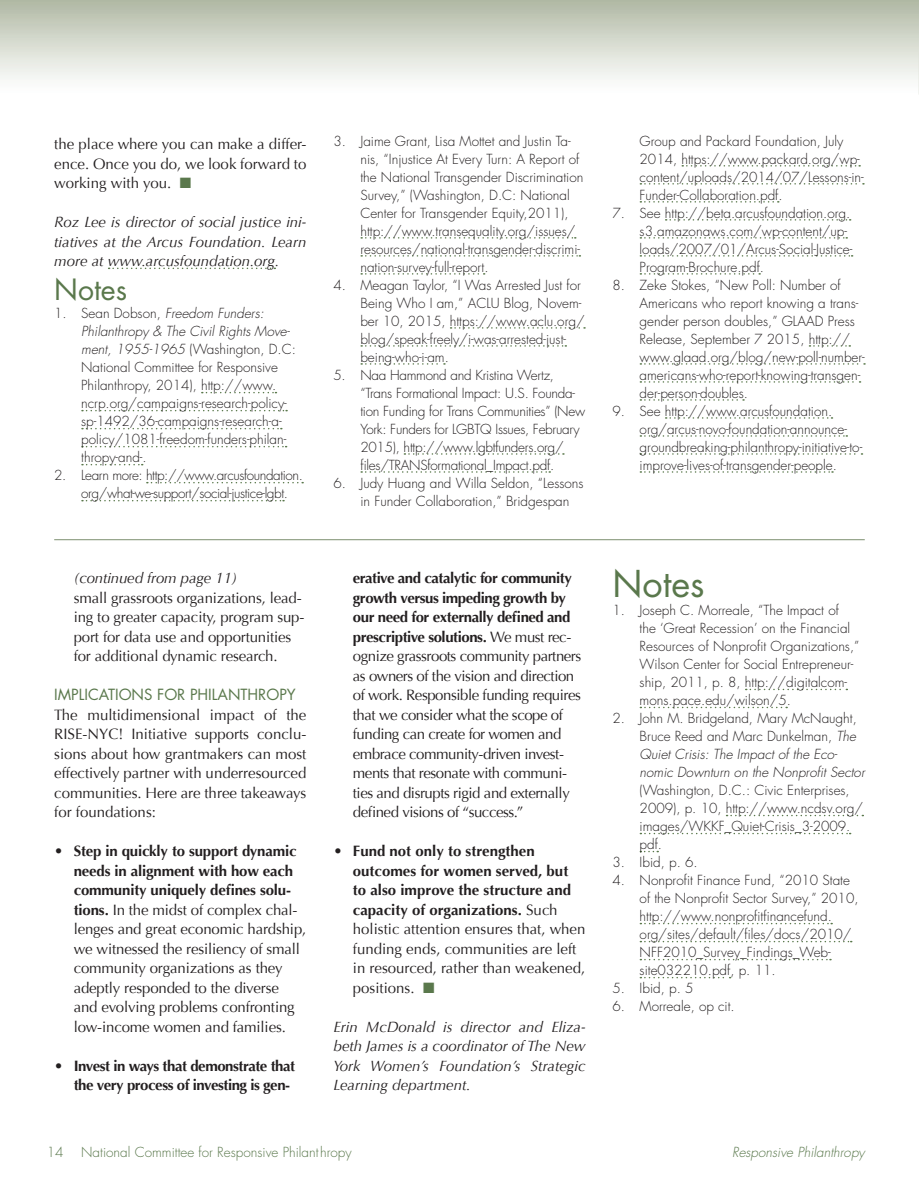
<style>
.page{position:relative;width:919px;height:1189px;background:#fff}
.page>*{position:absolute;margin:0;border:0;box-sizing:border-box;transform-origin:0 0}
.t1{font:36px "Futura";color:#5a784c}
.t2{font:28.5px "Futura";color:#5a784c}
.t3{font:15px/19.5px "Optima";letter-spacing:-.01em;color:#231f20}
.t4{font:15px/19.5px "Optima";letter-spacing:-.03em;color:#231f20}
.t5{font:italic 15px/19.5px "Optima";color:#231f20;text-align:justify}
.t6{font:700 15px/19.5px "Optima";letter-spacing:-.03em;color:#231f20}
.t7{font:15px "Futura";color:#5a784c}
.t8{font:300 13.5px/18px "Futura";color:#231f20}
.t9{font:300 13.5px/18px "Futura";letter-spacing:-.02em;color:#231f20}
.t10{font:italic 300 13.5px/18px "Futura";color:#231f20}
.t11{font:300 13.5px/18px "Futura";letter-spacing:-.03em;color:#231f20}
.t12{font:300 13.5px "Futura";color:#5a784c}
.t13{font:italic 300 13.5px "Futura";color:#5a784c}
.s1{color:#5a784c}
.s2{font-style:italic}
.s3{font-weight:700}
.s4{font-weight:400}
.s5{font-style:normal}
</style>
<div class="page">
<svg style="left:109px;top:267px;width:166px;height:2px"></svg>
<svg style="left:202px;top:392px;width:74px;height:1px"></svg>
<svg style="left:82px;top:410px;width:205px;height:1px"></svg>
<svg style="left:82px;top:428px;width:200px;height:1px"></svg>
<svg style="left:82px;top:446px;width:204px;height:1px"></svg>
<svg style="left:82px;top:464px;width:61px;height:1px"></svg>
<svg style="left:147px;top:482px;width:156px;height:1px"></svg>
<svg style="left:82px;top:500px;width:202px;height:1px"></svg>
<svg style="left:361px;top:237px;width:214px;height:1px"></svg>
<svg style="left:361px;top:255px;width:219px;height:1px"></svg>
<svg style="left:361px;top:273px;width:123px;height:1px"></svg>
<svg style="left:450px;top:327px;width:135px;height:1px"></svg>
<svg style="left:361px;top:345px;width:205px;height:1px"></svg>
<svg style="left:361px;top:363px;width:84px;height:1px"></svg>
<svg style="left:404px;top:453px;width:160px;height:1px"></svg>
<svg style="left:361px;top:471px;width:189px;height:1px"></svg>
<svg style="left:682px;top:165px;width:178px;height:1px"></svg>
<svg style="left:640px;top:183px;width:223px;height:1px"></svg>
<svg style="left:640px;top:201px;width:138px;height:1px"></svg>
<svg style="left:665px;top:219px;width:185px;height:1px"></svg>
<svg style="left:640px;top:237px;width:207px;height:1px"></svg>
<svg style="left:640px;top:255px;width:212px;height:1px"></svg>
<svg style="left:640px;top:273px;width:120px;height:1px"></svg>
<svg style="left:809px;top:345px;width:41px;height:1px"></svg>
<svg style="left:640px;top:363px;width:224px;height:1px"></svg>
<svg style="left:640px;top:381px;width:220px;height:1px"></svg>
<svg style="left:640px;top:399px;width:104px;height:1px"></svg>
<svg style="left:665px;top:417px;width:167px;height:1px"></svg>
<svg style="left:640px;top:435px;width:207px;height:1px"></svg>
<svg style="left:640px;top:453px;width:222px;height:1px"></svg>
<svg style="left:640px;top:471px;width:192px;height:1px"></svg>
<div style="left:0;top:0;width:918px;height:95px;background:linear-gradient(to bottom,#b2b9a5,#fff)"></div>
<hr style="left:918px;top:0;width:1px;height:1188px;background:#dfe2d8">
<hr style="left:54px;top:539px;width:810px;height:1px;background:#7c906f">
<svg style="left:745px;top:688px;width:102px;height:2px"></svg>
<svg style="left:640px;top:706px;width:147px;height:2px"></svg>
<svg style="left:726px;top:814px;width:137px;height:2px"></svg>
<svg style="left:640px;top:832px;width:210px;height:2px"></svg>
<svg style="left:640px;top:850px;width:18px;height:2px"></svg>
<svg style="left:640px;top:922px;width:192px;height:2px"></svg>
<svg style="left:640px;top:940px;width:211px;height:2px"></svg>
<svg style="left:640px;top:958px;width:190px;height:2px"></svg>
<svg style="left:640px;top:976px;width:90px;height:2px"></svg>
<svg style="left:917px;top:0;width:2px;height:95px"></svg>
<p class="t3" style="left:54px;top:134px;width:254px;text-align:justify">the place where you can make a differ&shy;ence. Once you do, we look forward to working with you. <span class="s1">■</span></p>
<p class="t5" style="left:54px;top:212px;width:254px">Roz Lee is director of social justice ini&shy;tiatives at the Arcus Foundation. Learn more at www.arcusfoundation.org.</p>
<h2 class="t2" style="left:54px;top:271px;width:74px">Notes</h2>
<p class="t8" style="left:81px;top:305px;width:216px;text-indent:-27px">1. Sean Dobson, <span class="s2">Freedom Funders:<br>Philanthropy &amp; The Civil Rights Move&shy;ment, 1955-1965</span> (Washington, D.C:<br>National Committee for Responsive Philanthropy, 2014), http://www. ncrp.org/campaigns-research-policy&shy;sp-1492/36-campaigns-research-a&shy;policy/1081-freedom-funders-philan&shy;thropy-and-.</p>
<p class="t11" style="left:81px;top:467px;width:223px;text-indent:-27px">2. Learn more: http://www.arcusfoundation. org/what-we-support/social-justice-lgbt.</p>
<p class="t5" style="left:74px;top:568px;width:165px">(continued from page 11)</p>
<p class="t3" style="left:74px;top:588px;width:232px">small grassroots organizations, lead&shy;ing to greater capacity, program sup&shy;port for data use and opportunities for additional dynamic research.</p>
<p class="t7" style="left:54px;top:685px;width:243px">IMPLICATIONS FOR PHILANTHROPY</p>
<p class="t3" style="left:54px;top:705px;width:254px;text-align:justify">The multidimensional impact of the RISE-NYC! Initiative supports conclu&shy;sions about how grantmakers can most effectively partner with underresourced communities. Here are three takeaways for foundations:</p>
<p class="t3" style="left:74px;top:841px;width:234px;text-indent:-20px">• <span class="s3">Step in quickly to support dynamic needs in alignment with how each community uniquely defines solu&shy;tions.</span> In the midst of complex chal&shy;lenges and great economic hardship, we witnessed the resiliency of small community organizations as they adeptly responded to the diverse and evolving problems confronting low-income women and families.</p>
<p class="t6" style="left:74px;top:1056px;width:223px;text-indent:-20px"><span class="s4">•</span> Invest in ways that demonstrate that the very process of investing is gen-</p>
<p class="t8" style="left:360px;top:132px;width:224px;text-indent:-27px">3. Jaime Grant, Lisa Mottet and Justin Ta&shy;nis, “Injustice At Every Turn: A Report of the National Transgender Discrimination Survey,” (Washington, D.C: National Center for Transgender Equity,2011), http://www.transequality.org/issues/ resources/national-transgender-discrimi&shy;nation-survey-full-report.</p>
<p class="t8" style="left:360px;top:276px;width:226px;text-indent:-27px">4. Meagan Taylor, “I Was Arrested Just for Being Who I am,” ACLU Blog, Novem&shy;ber 10, 2015, https://www.aclu.org/ blog/speak-freely/i-was-arrested-just&shy;being-who-i-am.</p>
<p class="t9" style="left:360px;top:366px;width:226px;text-indent:-27px">5. Naa Hammond and Kristina Wertz, “Trans Formational Impact: U.S. Founda&shy;tion Funding for Trans Communities” (New York: Funders for LGBTQ Issues, February 2015), http://www.lgbtfunders.org/ files/TRANSformational_Impact.pdf.</p>
<p class="t8" style="left:360px;top:474px;width:225px;text-indent:-27px">6. Judy Huang and Willa Seldon, “Lessons in Funder Collaboration,” Bridgespan</p>
<p class="t4" style="left:353px;top:568px;width:230px"><span class="s3">erative and catalytic for community growth versus impeding growth by our need for externally defined and prescriptive solutions.</span> We must rec&shy;ognize grassroots community partners as owners of the vision and direction of work. Responsible funding requires that we consider what the scope of funding can create for women and embrace community-driven invest&shy;ments that resonate with communi&shy;ties and disrupts rigid and externally defined visions of “success.”</p>
<p class="t3" style="left:353px;top:841px;width:234px;text-indent:-20px">• <span class="s3">Fund not only to strengthen outcomes for women served, but to also improve the structure and capacity of organizations.</span> Such holistic attention ensures that, when funding ends, communities are left in resourced, rather than weakened, positions. <span class="s1">■</span></p>
<p class="t5" style="left:333px;top:1017px;width:253px">Erin McDonald is director and Eliza&shy;beth James is a coordinator of The New York Women’s Foundation’s Strategic Learning department.</p>
<p class="t8" style="left:639px;top:132px;width:225px">Group and Packard Foundation, July 2014, https://www.packard.org/wp&shy;content/uploads/2014/07/Lessons-in-Funder-Collaboration.pdf.</p>
<p class="t8" style="left:639px;top:204px;width:214px;text-indent:-27px">7. See http://beta.arcusfoundation.org. s3.amazonaws.com/wp-content/up&shy;loads/2007/01/Arcus-Social-Justice-Program-Brochure.pdf.</p>
<p class="t8" style="left:639px;top:276px;width:227px;text-indent:-27px">8. Zeke Stokes, “New Poll: Number of Americans who report knowing a trans&shy;gender person doubles,” GLAAD Press Release, September 7 2015, http:// www.glaad.org/blog/new-poll-number&shy;americans-who-report-knowing-transgen&shy;der-person-doubles.</p>
<p class="t8" style="left:639px;top:402px;width:224px;text-indent:-27px">9. See http://www.arcusfoundation. org/arcus-novo-foundation-announce&shy;groundbreaking-philanthropy-initiative-to&shy;improve-lives-of-transgender-people.</p>
<h1 class="t1" style="left:612px;top:561px;width:93px">Notes</h1>
<p class="t8" style="left:639px;top:601px;width:221px;text-indent:-27px">1. Joseph C. Morreale, “The Impact of<br>the ‘Great Recession’ on the Financial Resources of Nonprofit Organizations,” Wilson Center for Social Entrepreneur&shy;ship, 2011, p. 8, http://digitalcom&shy;mons.pace.edu/wilson/5.</p>
<p class="t10" style="left:639px;top:709px;width:226px;text-indent:-27px"><span class="s5">2. John M. Bridgeland, Mary McNaught, Bruce Reed and Marc Dunkelman,</span> The Quiet Crisis: The Impact of the Eco&shy;nomic Downturn on the Nonprofit Sector</p>
<p class="t8" style="left:639px;top:781px;width:225px">(Washington, D.C.: Civic Enterprises,<br>2009), p. 10, http://www.ncdsv.org/ images/WKKF_Quiet-Crisis_3-2009. pdf.</p>
<p class="t8" style="left:612px;top:853px;width:86px">3. Ibid, p. 6.</p>
<p class="t8" style="left:639px;top:871px;width:220px;text-indent:-27px">4. Nonprofit Finance Fund, “2010 State of the Nonprofit Sector Survey,” 2010, http://www.nonprofitfinancefund. org/sites/default/files/docs/2010/ NFF2010_Survey_Findings_Web&shy;site032210.pdf, p. 11.</p>
<p class="t8" style="left:612px;top:979px;width:82px">5. Ibid, p. 5</p>
<p class="t8" style="left:612px;top:997px;width:124px">6. Morreale, op cit.</p>
<p class="t12" style="left:47px;top:1143px;width:18px">14</p>
<p class="t12" style="left:81px;top:1143px;width:272px">National Committee for Responsive Philanthropy</p>
<p class="t13" style="left:732px;top:1143px;width:134px">Responsive Philanthropy</p>
</div>
